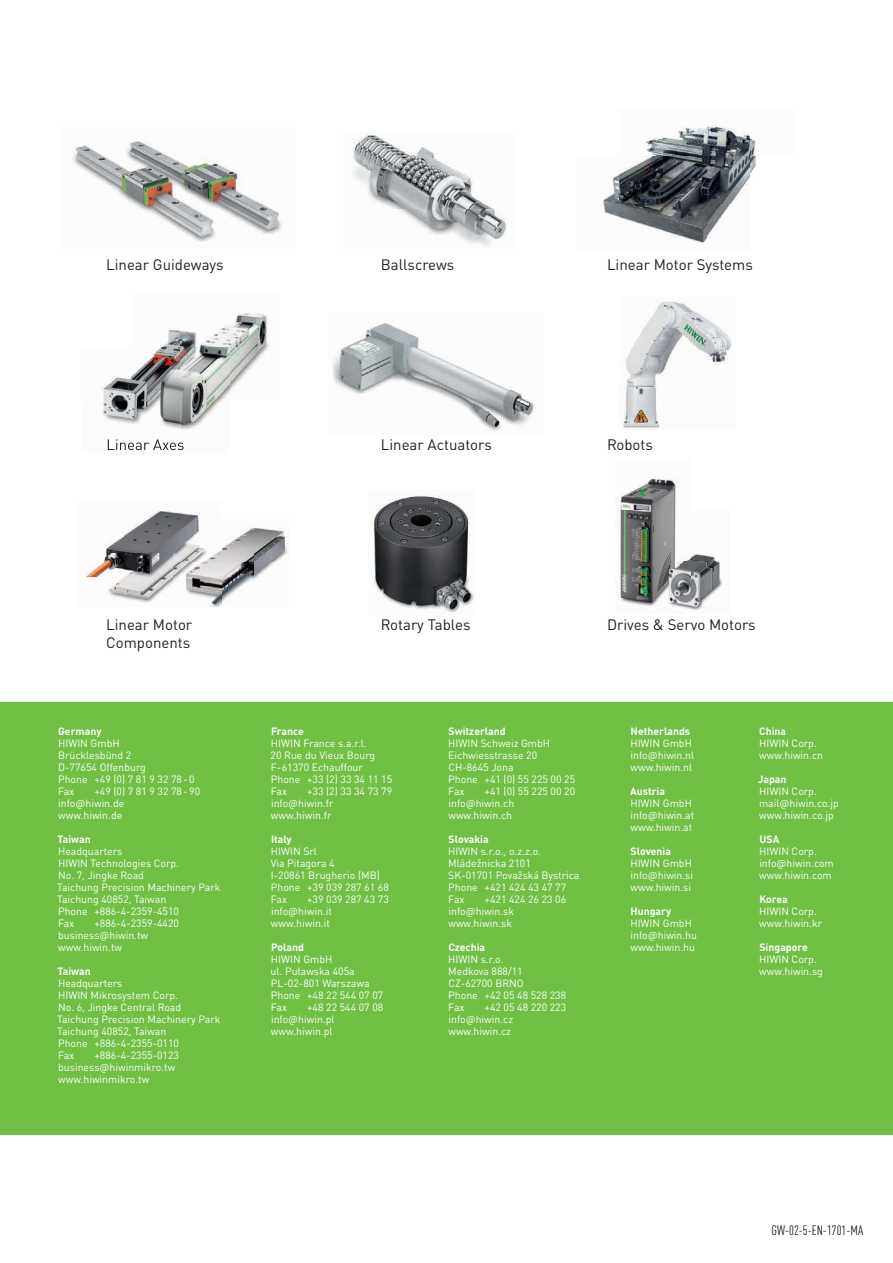
<style>
.page{position:relative;width:893px;height:1263px;background:#fff}
.page>*{position:absolute;margin:0;border:0;box-sizing:border-box;transform-origin:0 0}
.t1{font:15px/18px "DIN Pro";color:#231f20}
.t2{font:condensed 13.5px "DIN Pro";color:#231f20}
.t3{font:10.5px/12px "DIN Pro";color:#fff}
.t4{font:700 10.5px "DIN Pro";color:#fff}
</style>
<div class="page">
<div style="left:0;top:702px;width:893px;height:432px;background:#71bf44"></div>
<img style="left:72px;top:141px;width:210px;height:101px">
<img style="left:332px;top:322px;width:203px;height:109px">
<img style="left:353px;top:133px;width:154px;height:114px">
<img style="left:373px;top:494px;width:101px;height:119px">
<img style="left:85px;top:510px;width:135px;height:97px">
<img style="left:175px;top:519px;width:114px;height:87px">
<img style="left:602px;top:126px;width:155px;height:117px">
<img style="left:101px;top:313px;width:168px;height:138px">
<img style="left:108px;top:439px;width:76px;height:11px">
<img style="left:622px;top:301px;width:110px;height:128px">
<img style="left:617px;top:478px;width:106px;height:133px">
<h1 class="t1" style="left:106px;top:254px;width:119px">Linear Guideways</h1>
<h1 class="t1" style="left:381px;top:254px;width:75px">Ballscrews</h1>
<h1 class="t1" style="left:607px;top:254px;width:147px">Linear Motor Systems</h1>
<h1 class="t1" style="left:381px;top:434px;width:112px">Linear Actuators</h1>
<h1 class="t1" style="left:607px;top:434px;width:47px">Robots</h1>
<h1 class="t1" style="left:106px;top:614px;width:88px">Linear Motor<br>Components</h1>
<p class="t4" style="left:58px;top:723px;width:45px">Germany</p>
<p class="t3" style="left:58px;top:736px;width:138px">HIWIN GmbH<br>Brücklesbünd 2<br>D-77654 Offenburg<br>Phone +49 (0) 7 81 9 32 78 - 0<br>Fax</p>
<p class="t3" style="left:58px;top:784px;width:143px;text-indent:36px">+49 (0) 7 81 9 32 78 - 90 info@hiwin.de<br>www.hiwin.de</p>
<p class="t4" style="left:58px;top:831px;width:35px">Taiwan</p>
<p class="t3" style="left:57px;top:844px;width:165px">Headquarters<br>HIWIN Technologies Corp.<br>No. 7, Jingke Road<br>Taichung Precision Machinery Park<br>Taichung 40852, Taiwan<br>Phone +886-4-2359-4510<br>Fax</p>
<p class="t3" style="left:58px;top:916px;width:122px;text-indent:36px">+886-4-2359-4420 business@hiwin.tw www.hiwin.tw</p>
<p class="t4" style="left:58px;top:963px;width:35px">Taiwan</p>
<p class="t3" style="left:57px;top:976px;width:165px">Headquarters<br>HIWIN Mikrosystem Corp.<br>No. 6, Jingke Central Road<br>Taichung Precision Machinery Park<br>Taichung 40852, Taiwan<br>Phone +886-4-2355-0110<br>Fax</p>
<p class="t3" style="left:58px;top:1048px;width:122px;text-indent:36px">+886-4-2355-0123 business@hiwinmikro.tw www.hiwinmikro.tw</p>
<h1 class="t1" style="left:381px;top:614px;width:91px">Rotary Tables</h1>
<h1 class="t1" style="left:607px;top:614px;width:150px">Drives &amp; Servo Motors</h1>
<p class="t4" style="left:271px;top:723px;width:34px">France</p>
<p class="t3" style="left:271px;top:736px;width:123px">HIWIN France s.a.r.l.<br>20 Rue du Vieux Bourg<br>F-61370 Echauffour<br>Phone +33 (2) 33 34 11 15<br>Fax</p>
<p class="t3" style="left:271px;top:784px;width:123px;text-indent:36px">+33 (2) 33 34 73 79 info@hiwin.fr www.hiwin.fr</p>
<p class="t4" style="left:271px;top:831px;width:22px">Italy</p>
<p class="t3" style="left:271px;top:844px;width:120px">HIWIN Srl<br>Via Pitagora 4<br>I-20861 Brugherio (MB)<br>Phone +39 039 287 61 68<br>Fax</p>
<p class="t3" style="left:271px;top:892px;width:119px;text-indent:36px">+39 039 287 43 73 info@hiwin.it www.hiwin.it</p>
<p class="t4" style="left:271px;top:939px;width:35px">Poland</p>
<p class="t3" style="left:271px;top:952px;width:114px">HIWIN GmbH<br>ul. Puławska 405a<br>PL-02-801 Warszawa<br>Phone +48 22 544 07 07<br>Fax</p>
<p class="t3" style="left:271px;top:1000px;width:114px;text-indent:36px">+48 22 544 07 08 info@hiwin.pl www.hiwin.pl</p>
<p class="t4" style="left:449px;top:723px;width:59px">Switzerland</p>
<p class="t3" style="left:448px;top:736px;width:128px">HIWIN Schweiz GmbH<br>Eichwiesstrasse 20<br>CH-8645 Jona<br>Phone +41 (0) 55 225 00 25<br>Fax</p>
<p class="t3" style="left:448px;top:784px;width:128px;text-indent:36px">+41 (0) 55 225 00 20 info@hiwin.ch www.hiwin.ch</p>
<p class="t4" style="left:449px;top:831px;width:42px">Slovakia</p>
<p class="t3" style="left:448px;top:844px;width:133px">HIWIN s.r.o., o.z.z.o.<br>Mládežnicka 2101<br>SK-01701 Považská Bystrica<br>Phone +421 424 43 47 77<br>Fax</p>
<p class="t3" style="left:448px;top:892px;width:119px;text-indent:36px">+421 424 26 23 06 info@hiwin.sk www.hiwin.sk</p>
<p class="t4" style="left:448px;top:939px;width:38px">Czechia</p>
<p class="t3" style="left:448px;top:952px;width:119px">HIWIN s.r.o.<br>Medkova 888/11<br>CZ-62700 BRNO<br>Phone +42 05 48 528 238<br>Fax</p>
<p class="t3" style="left:448px;top:1000px;width:119px;text-indent:36px">+42 05 48 220 223 info@hiwin.cz www.hiwin.cz</p>
<p class="t4" style="left:631px;top:723px;width:61px">Netherlands</p>
<p class="t3" style="left:630px;top:736px;width:65px">HIWIN GmbH info@hiwin.nl www.hiwin.nl</p>
<p class="t4" style="left:630px;top:783px;width:36px">Austria</p>
<p class="t3" style="left:630px;top:796px;width:65px">HIWIN GmbH info@hiwin.at www.hiwin.at</p>
<p class="t4" style="left:631px;top:843px;width:42px">Slovenia</p>
<p class="t3" style="left:630px;top:856px;width:64px;text-align:justify">HIWIN GmbH info@hiwin.si www.hiwin.si</p>
<p class="t4" style="left:631px;top:903px;width:42px">Hungary</p>
<p class="t3" style="left:630px;top:916px;width:68px">HIWIN GmbH info@hiwin.hu www.hiwin.hu</p>
<p class="t4" style="left:759px;top:723px;width:29px">China</p>
<p class="t3" style="left:759px;top:736px;width:65px">HIWIN Corp. www.hiwin.cn</p>
<p class="t4" style="left:758px;top:771px;width:30px">Japan</p>
<p class="t3" style="left:759px;top:784px;width:81px">HIWIN Corp. mail@hiwin.co.jp www.hiwin.co.jp</p>
<p class="t4" style="left:759px;top:831px;width:21px">USA</p>
<p class="t3" style="left:759px;top:844px;width:76px">HIWIN Corp. info@hiwin.com www.hiwin.com</p>
<p class="t4" style="left:759px;top:891px;width:30px">Korea</p>
<p class="t3" style="left:759px;top:904px;width:64px">HIWIN Corp. www.hiwin.kr</p>
<p class="t4" style="left:759px;top:939px;width:50px">Singapore</p>
<p class="t3" style="left:759px;top:952px;width:65px">HIWIN Corp. www.hiwin.sg</p>
<p class="t2" style="left:771px;top:1220px;width:93px">GW-02-5-EN-1701-MA</p>
</div>
